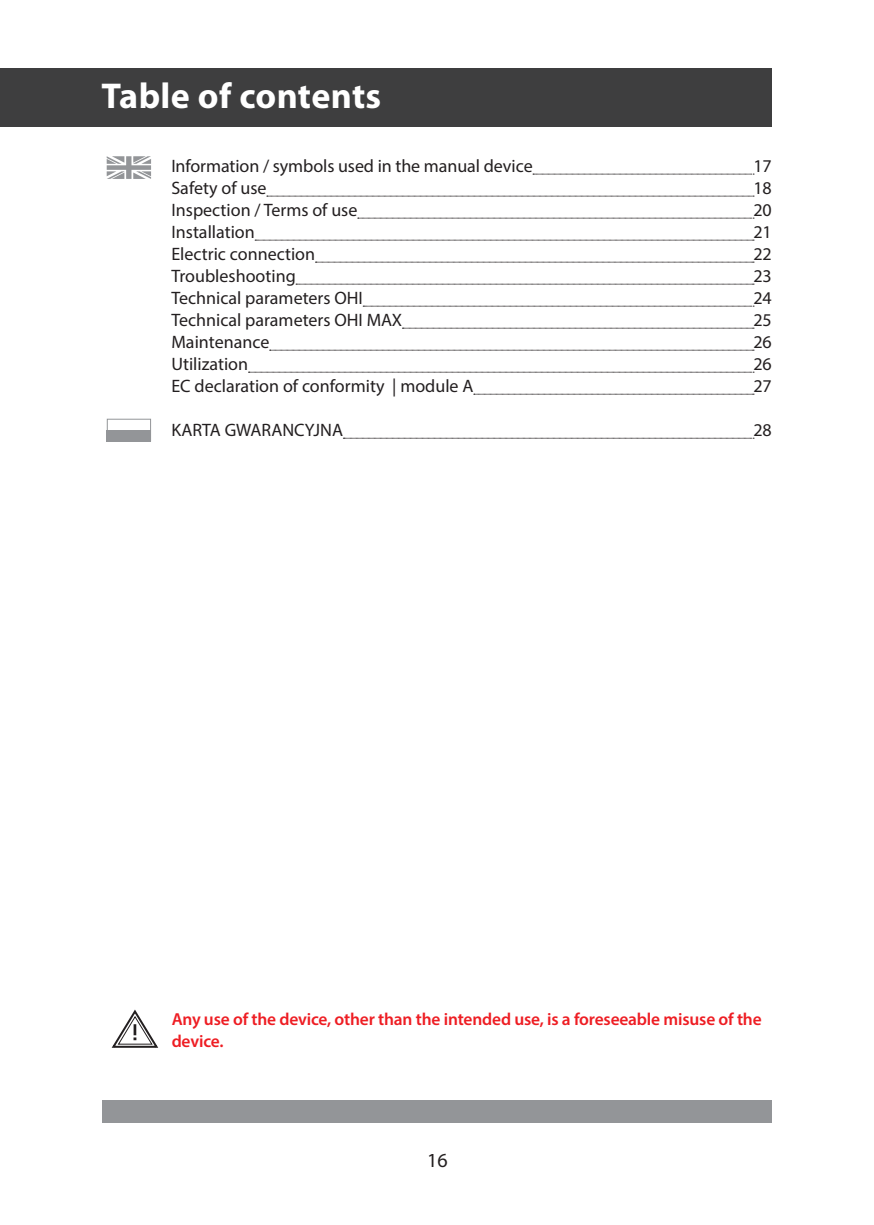
<style>
.page{position:relative;width:874px;height:1225px;background:#fff}
.page>*{position:absolute;margin:0;border:0;box-sizing:border-box;transform-origin:0 0}
.Srodtyt_2_Lewy_kopia{font:700 36px "Myriad Pro";letter-spacing:.01em;color:#fff}
.t1{font:20px "Myriad Pro";color:#231f20}
.Tekst_do_st{font:18px "Myriad Pro";color:#231f20}
.Tekst_wciecie{font:600 17.4px/22px "Myriad Pro";letter-spacing:-.01em;color:#ee1d23}
</style>
<div class="page">
<div style="left:102px;top:1100px;width:669px;height:23px;background:#939598"></div>
<div style="left:0;top:68px;width:771px;height:59px;background:#3e3e3f"></div>
<svg style="left:532px;top:174px;width:221px;height:1px"></svg>
<svg style="left:267px;top:196px;width:486px;height:1px"></svg>
<svg style="left:357px;top:218px;width:396px;height:1px"></svg>
<svg style="left:255px;top:240px;width:498px;height:1px"></svg>
<svg style="left:315px;top:262px;width:438px;height:1px"></svg>
<svg style="left:296px;top:284px;width:457px;height:1px"></svg>
<svg style="left:363px;top:306px;width:390px;height:1px"></svg>
<svg style="left:402px;top:328px;width:351px;height:1px"></svg>
<svg style="left:269px;top:350px;width:484px;height:1px"></svg>
<svg style="left:248px;top:372px;width:505px;height:1px"></svg>
<svg style="left:473px;top:394px;width:280px;height:1px"></svg>
<svg style="left:343px;top:438px;width:410px;height:1px"></svg>
<svg style="left:107px;top:156px;width:44px;height:23px"></svg>
<div style="left:107px;top:419px;width:44px;height:22px;border:1px solid #939598"></div>
<div style="left:107px;top:430px;width:44px;height:11px;background:#939598"></div>
<svg style="left:111px;top:1009px;width:48px;height:39px"></svg>
<p class="Srodtyt_2_Lewy_kopia" style="left:101px;top:73px;width:281px">Table of contents</p>
<p class="Tekst_do_st" style="left:171px;top:155px;width:362px">Information / symbols used in the manual device</p>
<p class="Tekst_do_st" style="left:753px;top:155px;width:20px">17</p>
<p class="Tekst_do_st" style="left:171px;top:177px;width:97px">Safety of use</p>
<p class="Tekst_do_st" style="left:753px;top:177px;width:20px">18</p>
<p class="Tekst_do_st" style="left:171px;top:199px;width:187px">Inspection / Terms of use</p>
<p class="Tekst_do_st" style="left:753px;top:199px;width:20px">20</p>
<p class="Tekst_do_st" style="left:171px;top:221px;width:85px">Installation</p>
<p class="Tekst_do_st" style="left:753px;top:221px;width:20px">21</p>
<p class="Tekst_do_st" style="left:171px;top:243px;width:145px">Electric connection</p>
<p class="Tekst_do_st" style="left:753px;top:243px;width:20px">22</p>
<p class="Tekst_do_st" style="left:171px;top:265px;width:126px">Troubleshooting</p>
<p class="Tekst_do_st" style="left:753px;top:265px;width:20px">23</p>
<p class="Tekst_do_st" style="left:171px;top:287px;width:193px">Technical parameters OHI</p>
<p class="Tekst_do_st" style="left:753px;top:287px;width:20px">24</p>
<p class="Tekst_do_st" style="left:171px;top:309px;width:232px">Technical parameters OHI MAX</p>
<p class="Tekst_do_st" style="left:753px;top:309px;width:20px">25</p>
<p class="Tekst_do_st" style="left:171px;top:331px;width:99px">Maintenance</p>
<p class="Tekst_do_st" style="left:753px;top:331px;width:20px">26</p>
<p class="Tekst_do_st" style="left:171px;top:353px;width:78px">Utilization</p>
<p class="Tekst_do_st" style="left:753px;top:353px;width:20px">26</p>
<p class="Tekst_do_st" style="left:171px;top:375px;width:303px">EC declaration of conformity | module A</p>
<p class="Tekst_do_st" style="left:753px;top:375px;width:20px">27</p>
<p class="Tekst_do_st" style="left:171px;top:419px;width:173px">KARTA GWARANCYJNA</p>
<p class="Tekst_do_st" style="left:753px;top:419px;width:20px">28</p>
<p class="Tekst_wciecie" style="left:171px;top:1007px;width:591px">Any use of the device, other than the intended use, is a foreseeable misuse of the device.</p>
<p class="t1" style="left:427px;top:1147px;width:22px">16</p>
</div>
